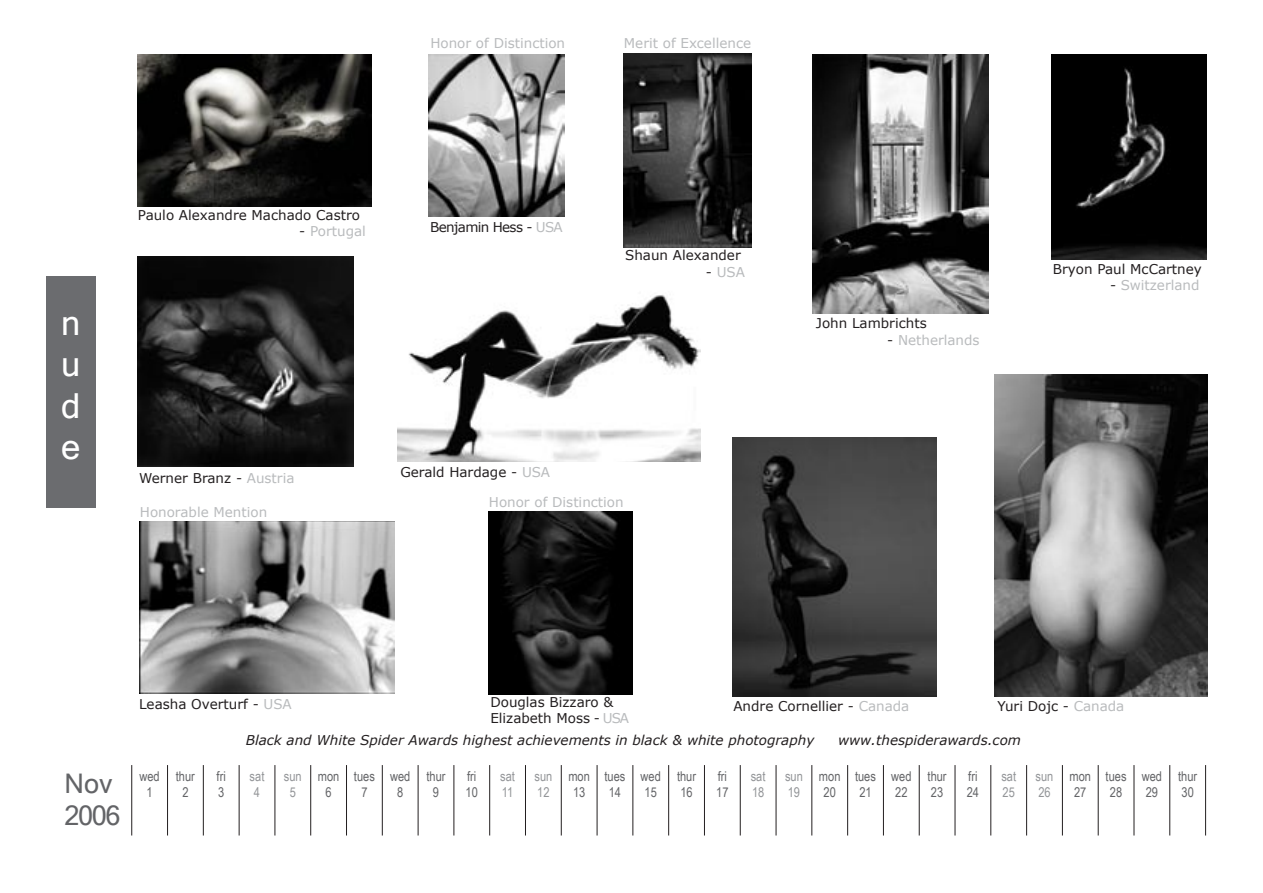
<style>
.page{position:relative;width:1263px;height:893px;background:#fff}
.page>*{position:absolute;margin:0;border:0;box-sizing:border-box;transform-origin:0 0}
.t1{font:34.5px/41.4px "Microsoft Sans Serif";color:#fff;text-align:justify}
.t2{font:27px/32.4px "Microsoft Sans Serif";letter-spacing:-.05em;color:#636467}
.t3{font:13.5px/16.2px "Verdana";color:#231f20}
.t4{font:13.5px/16.2px "Arial Narrow";color:#636467;text-align:center}
.t5{font:13.5px "Verdana";color:#b9bbbd}
.t6{font:italic 13.5px "Verdana";color:#231f20}
.t7{font:13.5px/16.2px "Arial Narrow";color:#939598}
.t8{font:13.5px "Verdana";letter-spacing:-.05em;color:#231f20}
.s1{color:#231f20}
.s2{color:#b9bbbd}
</style>
<div class="page">
<div style="left:46px;top:276px;width:50px;height:231px;background:#6b6c6f"></div>
<img style="left:139px;top:522px;width:255px;height:172px">
<img style="left:732px;top:437px;width:204px;height:259px">
<img style="left:994px;top:375px;width:213px;height:321px">
<img style="left:813px;top:54px;width:175px;height:259px">
<img style="left:1051px;top:54px;width:155px;height:205px">
<img style="left:624px;top:53px;width:127px;height:195px">
<img style="left:138px;top:54px;width:234px;height:152px">
<img style="left:397px;top:295px;width:303px;height:167px">
<img style="left:138px;top:257px;width:216px;height:210px">
<img style="left:429px;top:54px;width:136px;height:162px">
<img style="left:489px;top:512px;width:143px;height:183px">
<hr style="left:453px;top:765px;width:1px;height:70px;background:#231f20">
<hr style="left:847px;top:765px;width:1px;height:70px;background:#231f20">
<hr style="left:883px;top:765px;width:1px;height:70px;background:#231f20">
<hr style="left:310px;top:765px;width:1px;height:70px;background:#231f20">
<hr style="left:346px;top:765px;width:1px;height:70px;background:#231f20">
<hr style="left:382px;top:765px;width:1px;height:70px;background:#231f20">
<hr style="left:418px;top:765px;width:1px;height:70px;background:#231f20">
<hr style="left:776px;top:765px;width:1px;height:70px;background:#231f20">
<hr style="left:811px;top:765px;width:1px;height:70px;background:#231f20">
<hr style="left:131px;top:765px;width:1px;height:70px;background:#231f20">
<hr style="left:275px;top:765px;width:1px;height:70px;background:#231f20">
<hr style="left:239px;top:765px;width:1px;height:70px;background:#231f20">
<hr style="left:167px;top:765px;width:1px;height:70px;background:#231f20">
<hr style="left:203px;top:765px;width:1px;height:70px;background:#231f20">
<hr style="left:632px;top:765px;width:1px;height:70px;background:#231f20">
<hr style="left:668px;top:765px;width:1px;height:70px;background:#231f20">
<hr style="left:561px;top:765px;width:1px;height:70px;background:#231f20">
<hr style="left:597px;top:765px;width:1px;height:70px;background:#231f20">
<hr style="left:489px;top:765px;width:1px;height:70px;background:#231f20">
<hr style="left:525px;top:765px;width:1px;height:70px;background:#231f20">
<hr style="left:704px;top:765px;width:1px;height:70px;background:#231f20">
<hr style="left:740px;top:765px;width:1px;height:70px;background:#231f20">
<hr style="left:919px;top:765px;width:1px;height:70px;background:#231f20">
<hr style="left:955px;top:765px;width:1px;height:70px;background:#231f20">
<hr style="left:990px;top:765px;width:1px;height:70px;background:#231f20">
<hr style="left:1026px;top:765px;width:1px;height:70px;background:#231f20">
<hr style="left:1062px;top:765px;width:1px;height:70px;background:#231f20">
<hr style="left:1098px;top:765px;width:1px;height:70px;background:#231f20">
<hr style="left:1133px;top:765px;width:1px;height:70px;background:#231f20">
<hr style="left:1169px;top:765px;width:1px;height:70px;background:#231f20">
<hr style="left:1205px;top:765px;width:1px;height:70px;background:#231f20">
<p class="t5" style="left:430px;top:34px;width:136px">Honor of Distinction</p>
<p class="t5" style="left:624px;top:35px;width:129px">Merit of Excellence</p>
<h1 class="t1" style="left:61px;top:302px;width:21px">n u d e</h1>
<p class="t3" style="left:138px;top:206px;width:224px">Paulo Alexandre Machado Castro</p>
<p class="t5" style="left:299px;top:223px;width:68px"><span class="s1">-</span> Portugal</p>
<p class="t8" style="left:430px;top:218px;width:134px">Benjamin Hess - <span class="s2">USA</span></p>
<p class="t3" style="left:625px;top:247px;width:117px">Shaun Alexander</p>
<p class="t5" style="left:706px;top:263px;width:40px"><span class="s1">-</span> USA</p>
<p class="t3" style="left:139px;top:469px;width:157px">Werner Branz - <span class="s2">Austria</span></p>
<p class="t3" style="left:400px;top:463px;width:151px">Gerald Hardage - <span class="s2">USA</span></p>
<p class="t5" style="left:140px;top:503px;width:129px">Honorable Mention</p>
<p class="t5" style="left:489px;top:493px;width:136px">Honor of Distinction</p>
<p class="t3" style="left:816px;top:315px;width:112px">John Lambrichts</p>
<p class="t5" style="left:887px;top:331px;width:94px"><span class="s1">-</span> Netherlands</p>
<p class="t3" style="left:1053px;top:261px;width:150px">Bryon Paul McCartney</p>
<p class="t5" style="left:1110px;top:277px;width:91px"><span class="s1">-</span> Switzerland</p>
<h2 class="t2" style="left:65px;top:767px;width:58px">Nov<br>2006</h2>
<p class="t3" style="left:139px;top:696px;width:154px">Leasha Overturf - <span class="s2">USA</span></p>
<p class="t3" style="left:490px;top:694px;width:140px">Douglas Bizzaro &amp;<br>Elizabeth Moss - <span class="s2">USA</span></p>
<p class="t3" style="left:733px;top:697px;width:177px">Andre Cornellier - <span class="s2">Canada</span></p>
<p class="t3" style="left:997px;top:697px;width:128px">Yuri Dojc - <span class="s2">Canada</span></p>
<p class="t6" style="left:246px;top:732px;width:570px">Black and White Spider Awards highest achievements in black &amp; white photography</p>
<p class="t6" style="left:838px;top:732px;width:184px">www.thespiderawards.com</p>
<p class="t4" style="left:139px;top:767px;width:22px">wed<br>1</p>
<p class="t4" style="left:176px;top:767px;width:21px">thur<br>2</p>
<p class="t4" style="left:217px;top:767px;width:11px;text-align:left">fri<br>3</p>
<p class="t7" style="left:250px;top:767px;width:16px;text-align:center">sat<br>4</p>
<p class="t7" style="left:284px;top:767px;width:19px;text-align:center">sun<br>5</p>
<p class="t4" style="left:318px;top:767px;width:23px">mon<br>6</p>
<p class="t4" style="left:354px;top:767px;width:22px">tues<br>7</p>
<p class="t4" style="left:390px;top:767px;width:22px">wed<br>8</p>
<p class="t4" style="left:426px;top:767px;width:21px">thur<br>9</p>
<p class="t4" style="left:466px;top:767px;width:14px;text-align:left">fri<br>10</p>
<p class="t7" style="left:500px;top:767px;width:16px">sat<br>11</p>
<p class="t7" style="left:534px;top:767px;width:19px">sun<br>12</p>
<p class="t4" style="left:568px;top:767px;width:23px">mon<br>13</p>
<p class="t4" style="left:604px;top:767px;width:22px">tues<br>14</p>
<p class="t4" style="left:641px;top:767px;width:22px;text-align:left">wed<br>15</p>
<p class="t4" style="left:677px;top:767px;width:21px;text-align:left">thur<br>16</p>
<p class="t4" style="left:716px;top:767px;width:14px;text-align:left">fri<br>17</p>
<p class="t7" style="left:751px;top:767px;width:16px">sat<br>18</p>
<p class="t7" style="left:785px;top:767px;width:19px">sun<br>19</p>
<p class="t4" style="left:819px;top:767px;width:23px">mon<br>20</p>
<p class="t4" style="left:855px;top:767px;width:22px">tues<br>21</p>
<p class="t4" style="left:891px;top:767px;width:22px;text-align:left">wed<br>22</p>
<p class="t4" style="left:927px;top:767px;width:21px;text-align:left">thur<br>23</p>
<p class="t4" style="left:967px;top:767px;width:14px;text-align:left">fri<br>24</p>
<p class="t7" style="left:1001px;top:767px;width:16px">sat<br>25</p>
<p class="t7" style="left:1035px;top:767px;width:19px">sun<br>26</p>
<p class="t4" style="left:1069px;top:767px;width:23px">mon<br>27</p>
<p class="t4" style="left:1106px;top:767px;width:22px">tues<br>28</p>
<p class="t4" style="left:1142px;top:767px;width:22px;text-align:left">wed<br>29</p>
<p class="t4" style="left:1178px;top:767px;width:21px;text-align:left">thur<br>30</p>
</div>
